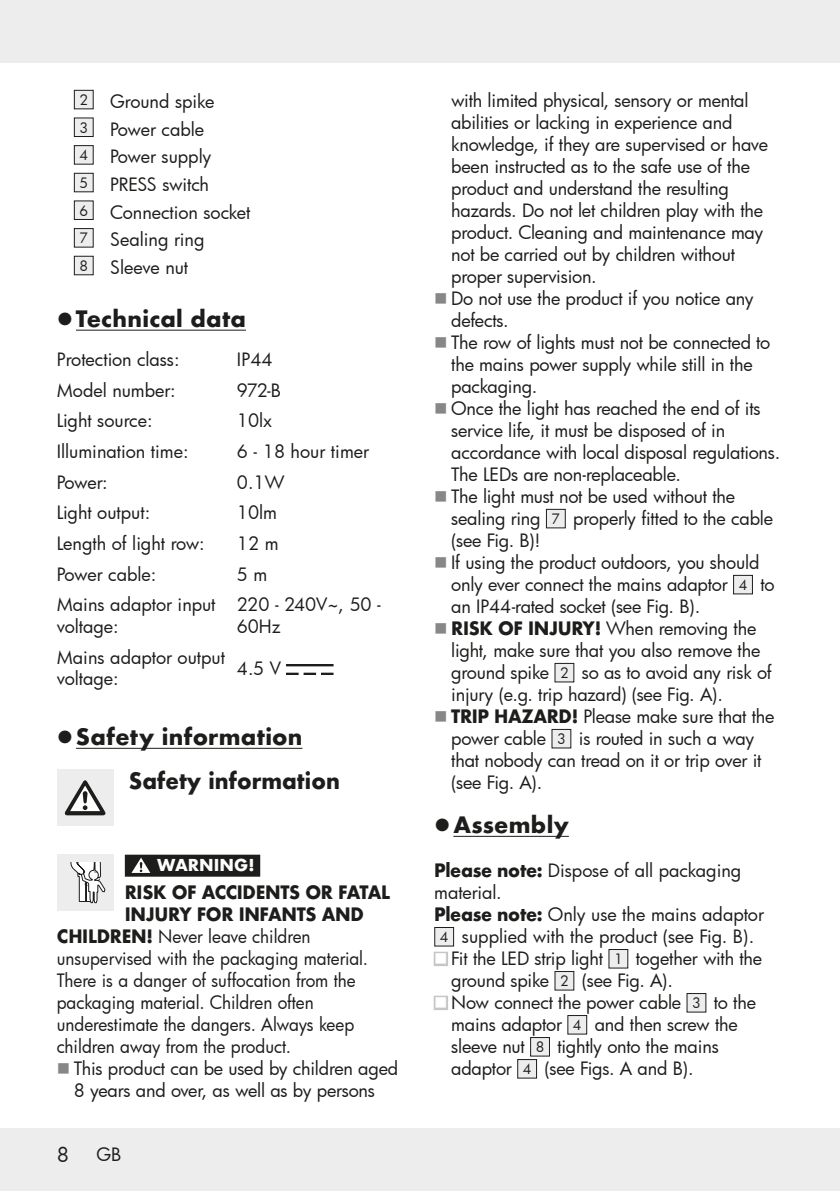
<style>
.page{position:relative;width:840px;height:1191px;background:#fff}
.page>*{position:absolute;margin:0;border:0;box-sizing:border-box;transform-origin:0 0}
.t1{font:700 22px/44px "Futura";letter-spacing:.01em;color:#1d1d1b}
.t2{font:20px "Futura";color:#1d1d1b}
.t3{font:18px/22px "Futura";letter-spacing:-.01em;color:#1d1d1b}
.t4{font:18px "Futura";letter-spacing:-.01em;color:#1d1d1b;scale:.95 1}
.t5{font:700 18px "Futura";letter-spacing:-.02em;color:#1d1d1b;scale:.95 1}
.t6{font:700 16px "Futura";color:#fff}
.s1{font-weight:700}
.s2{font-size:14px}
</style>
<div class="page">
<div style="left:0;top:0;width:839px;height:62px;background:#ededed"></div>
<div style="left:0;top:1128px;width:839px;height:63px;background:#ededed"></div>
<hr style="left:76px;top:330px;width:170px;height:1px;background:#1d1d1b">
<hr style="left:76px;top:748px;width:226px;height:1px;background:#1d1d1b">
<div style="left:125px;top:854px;width:135px;height:22px;background:#1d1d1b"></div>
<div style="left:74px;top:90px;width:19px;height:19px;background:#ededed"></div>
<div style="left:74px;top:90px;width:20px;height:19px;border:1px solid #1d1d1b"></div>
<div style="left:74px;top:118px;width:19px;height:18px;background:#ededed"></div>
<div style="left:74px;top:117px;width:20px;height:20px;border:1px solid #1d1d1b"></div>
<div style="left:74px;top:146px;width:19px;height:18px;background:#ededed"></div>
<div style="left:74px;top:145px;width:20px;height:20px;border:1px solid #1d1d1b"></div>
<div style="left:74px;top:173px;width:19px;height:19px;background:#ededed"></div>
<div style="left:74px;top:173px;width:20px;height:19px;border:1px solid #1d1d1b"></div>
<div style="left:74px;top:201px;width:19px;height:18px;background:#ededed"></div>
<div style="left:74px;top:200px;width:20px;height:20px;border:1px solid #1d1d1b"></div>
<div style="left:74px;top:229px;width:19px;height:18px;background:#ededed"></div>
<div style="left:74px;top:228px;width:20px;height:20px;border:1px solid #1d1d1b"></div>
<div style="left:74px;top:256px;width:19px;height:19px;background:#ededed"></div>
<div style="left:74px;top:256px;width:20px;height:19px;border:1px solid #1d1d1b"></div>
<svg style="left:286px;top:673px;width:12px;height:1px"></svg>
<svg style="left:321px;top:673px;width:12px;height:1px"></svg>
<div style="left:286px;top:664px;width:47px;height:2px;border:1px solid #1d1d1b"></div>
<div style="left:57px;top:769px;width:56px;height:57px;background:#ededed"></div>
<svg style="left:65px;top:780px;width:40px;height:35px"></svg>
<div style="left:57px;top:854px;width:56px;height:57px;background:#ededed"></div>
<svg style="left:70px;top:863px;width:35px;height:41px"></svg>
<svg style="left:131px;top:857px;width:19px;height:16px"></svg>
<hr style="left:453px;top:836px;width:115px;height:1px;background:#1d1d1b">
<div style="left:546px;top:509px;width:19px;height:19px;background:#ededed"></div>
<div style="left:545px;top:509px;width:20px;height:19px;border:1px solid #1d1d1b"></div>
<div style="left:733px;top:575px;width:19px;height:19px;background:#ededed"></div>
<div style="left:732px;top:575px;width:20px;height:19px;border:1px solid #1d1d1b"></div>
<div style="left:554px;top:663px;width:19px;height:19px;background:#ededed"></div>
<div style="left:551px;top:729px;width:19px;height:19px;background:#ededed"></div>
<div style="left:434px;top:927px;width:19px;height:19px;background:#ededed"></div>
<div style="left:434px;top:927px;width:20px;height:19px;border:1px solid #1d1d1b"></div>
<div style="left:433px;top:951px;width:15px;height:15px;border:4px solid #c6c6c6"></div>
<div style="left:608px;top:949px;width:19px;height:19px;background:#ededed"></div>
<div style="left:554px;top:971px;width:19px;height:19px;background:#ededed"></div>
<div style="left:433px;top:995px;width:15px;height:15px;border:4px solid #c6c6c6"></div>
<div style="left:686px;top:993px;width:19px;height:19px;background:#ededed"></div>
<div style="left:567px;top:1015px;width:19px;height:19px;background:#ededed"></div>
<div style="left:567px;top:1015px;width:20px;height:19px;border:1px solid #1d1d1b"></div>
<div style="left:530px;top:1037px;width:19px;height:19px;background:#ededed"></div>
<div style="left:530px;top:1037px;width:19px;height:19px;border:1px solid #1d1d1b"></div>
<div style="left:517px;top:1059px;width:19px;height:19px;background:#ededed"></div>
<div style="left:517px;top:1059px;width:19px;height:19px;border:1px solid #1d1d1b"></div>
<svg style="left:435px;top:953px;width:11px;height:11px"></svg>
<svg style="left:435px;top:997px;width:11px;height:11px"></svg>
<p class="t3" style="left:79px;top:87px;width:172px;line-height:27.6px"><sup>2</sup> Ground spike<br><sup>3</sup> Power cable<br><sup>4</sup> Power supply<br><sup>5</sup> PRESS switch<br><sup>6</sup> Connection socket<br><sup>7</sup> Sealing ring<br><sup>8</sup> Sleeve nut</p>
<p class="t1" style="left:76px;top:297px;width:171px">Technical data</p>
<p class="t3" style="left:57px;top:348px;width:124px">Protection class:</p>
<p class="t3" style="left:237px;top:348px;width:37px">IP44</p>
<p class="t3" style="left:57px;top:378px;width:120px">Model number:</p>
<p class="t3" style="left:237px;top:378px;width:46px">972-B</p>
<p class="t3" style="left:57px;top:409px;width:97px">Light source:</p>
<p class="t3" style="left:237px;top:409px;width:37px">10lx</p>
<p class="t3" style="left:57px;top:440px;width:133px">Illumination time:</p>
<p class="t3" style="left:237px;top:440px;width:134px">6 - 18 hour timer</p>
<p class="t3" style="left:57px;top:471px;width:53px">Power:</p>
<p class="t3" style="left:237px;top:471px;width:49px">0.1W</p>
<p class="t3" style="left:57px;top:501px;width:95px">Light output:</p>
<p class="t3" style="left:237px;top:501px;width:42px">10lm</p>
<p class="t3" style="left:57px;top:532px;width:149px">Length of light row:</p>
<p class="t3" style="left:237px;top:532px;width:43px">12 m</p>
<p class="t3" style="left:57px;top:563px;width:101px">Power cable:</p>
<p class="t3" style="left:237px;top:563px;width:32px">5 m</p>
<p class="t3" style="left:57px;top:593px;width:160px">Mains adaptor input voltage:</p>
<p class="t3" style="left:237px;top:593px;width:145px">220 - 240V~, 50 -<br>60Hz</p>
<p class="t3" style="left:57px;top:646px;width:170px">Mains adaptor output voltage:</p>
<p class="t3" style="left:237px;top:656px;width:46px">4.5 V</p>
<p class="t1" style="left:129px;top:715px;width:212px;text-indent:-53px">Safety information<br>Safety information</p>
<p class="t6" style="left:157px;top:853px;width:99px">WARNING!</p>
<p class="t5" style="left:125px;top:879px;width:280px">RISK OF ACCIDENTS OR FATAL</p>
<p class="t5" style="left:125px;top:901px;width:253px">INJURY FOR INFANTS AND</p>
<p class="t4" style="left:57px;top:924px;width:268px"><span class="s1">CHILDREN!</span> Never leave children</p>
<p class="t4" style="left:57px;top:946px;width:325px">unsupervised with the packaging material.</p>
<p class="t4" style="left:57px;top:968px;width:316px">There is a danger of suffocation from the</p>
<p class="t4" style="left:57px;top:990px;width:272px">packaging material. Children often</p>
<p class="t4" style="left:57px;top:1012px;width:314px">underestimate the dangers. Always keep</p>
<p class="t4" style="left:57px;top:1034px;width:244px">children away from the product.</p>
<p class="t3" style="left:74px;top:1057px;width:326px">This product can be used by children aged</p>
<p class="t3" style="left:74px;top:1079px;width:303px">8 years and over, as well as by persons</p>
<p class="t2" style="left:57px;top:1140px;width:14px">8</p>
<p class="t3" style="left:96px;top:1143px;width:26px">GB</p>
<p class="t3" style="left:451px;top:89px;width:327px">with limited physical, sensory or mental abilities or lacking in experience and knowledge, if they are supervised or have been instructed as to the safe use of the product and understand the resulting hazards. Do not let children play with the product. Cleaning and maintenance may not be carried out by children without proper supervision.<br>Do not use the product if you notice any defects.<br>The row of lights must not be connected to the mains power supply while still in the packaging.<br>Once the light has reached the end of its service life, it must be disposed of in accordance with local disposal regulations.<br>The LEDs are non-replaceable.<br>The light must not be used without the sealing ring <span class="s2">7</span> properly fitted to the cable (see Fig. B)!<br>If using the product outdoors, you should only ever connect the mains adaptor <span class="s2">4</span> to an IP44-rated socket (see Fig. B).<br><span class="s1">RISK OF INJURY!</span> When removing the light, make sure that you also remove the ground spike <span class="s2">2</span> so as to avoid any risk of injury (e.g. trip hazard) (see Fig. A).<br><span class="s1">TRIP HAZARD!</span> Please make sure that the power cable <span class="s2">3</span> is routed in such a way that nobody can tread on it or trip over it (see Fig. A).</p>
<p class="t1" style="left:453px;top:803px;width:117px">Assembly</p>
<p class="t3" style="left:434px;top:859px;width:308px"><span class="s1">Please note:</span> Dispose of all packaging</p>
<p class="t3" style="left:434px;top:881px;width:66px">material.</p>
<p class="t3" style="left:434px;top:903px;width:331px"><span class="s1">Please note:</span> Only use the mains adaptor</p>
<p class="t3" style="left:439px;top:925px;width:312px"><span class="s2">4</span> supplied with the product (see Fig. B).</p>
<p class="t3" style="left:451px;top:947px;width:312px">Fit the LED strip light <span class="s2">1</span> together with the</p>
<p class="t3" style="left:451px;top:969px;width:220px">ground spike <span class="s2">2</span> (see Fig. A).</p>
<p class="t3" style="left:451px;top:991px;width:306px">Now connect the power cable <span class="s2">3</span> to the</p>
<p class="t3" style="left:451px;top:1013px;width:288px">mains adaptor <span class="s2">4</span> and then screw the</p>
<p class="t3" style="left:451px;top:1035px;width:269px">sleeve nut <span class="s2">8</span> tightly onto the mains</p>
<p class="t3" style="left:451px;top:1057px;width:240px">adaptor <span class="s2">4</span> (see Figs. A and B).</p>
</div>
